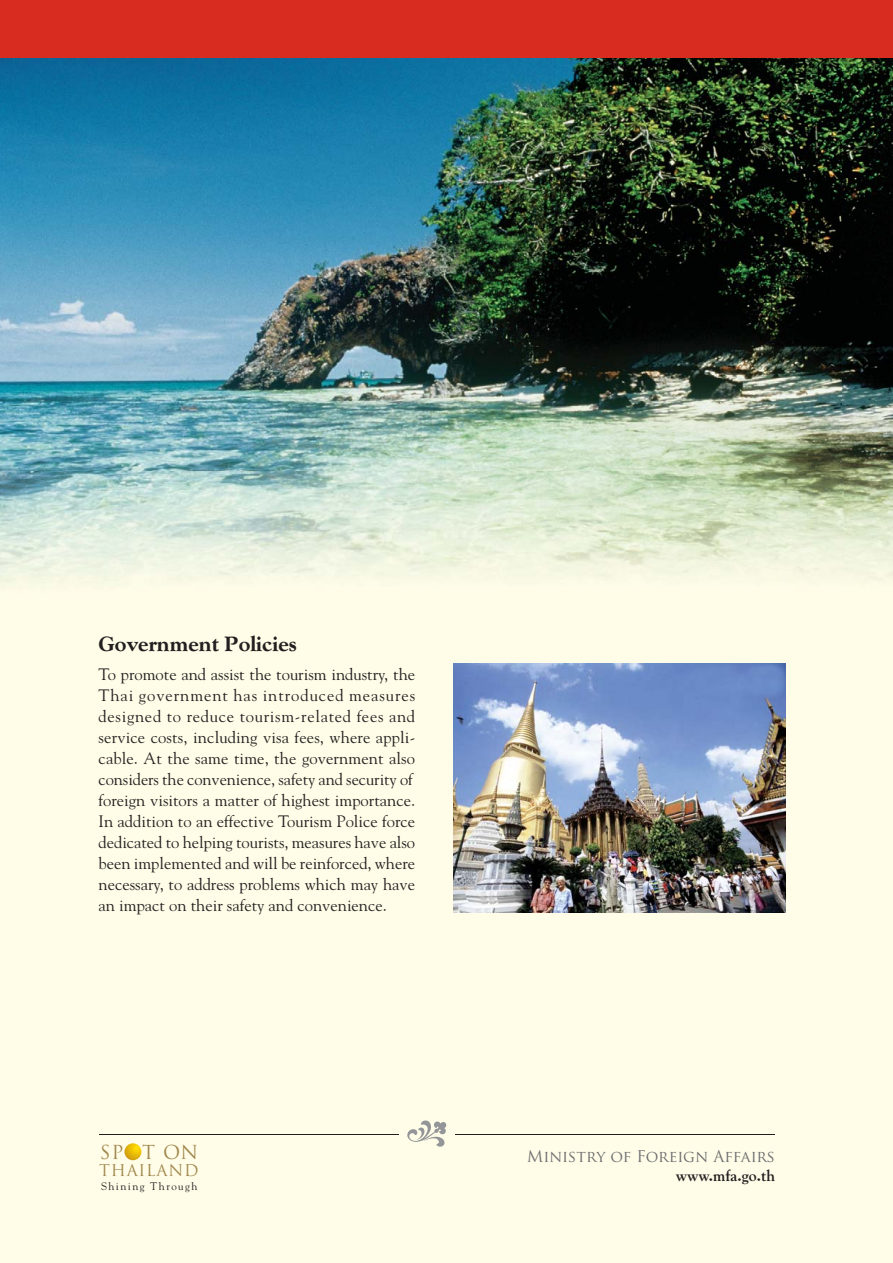
<style>
.page{position:relative;width:893px;height:1263px;background:#fffde8}
.page>*{position:absolute;margin:0;border:0;box-sizing:border-box;transform-origin:0 0}
.t1{font:800 21px "Goudy";color:#231f20}
.t2{font:18.75px "Trajan Pro";letter-spacing:.035em;color:#a0874c}
.t3{font:16.5px/21px "Goudy";color:#231f20}
.t4{font:15.75px "Trajan Pro";color:#6d6e70}
.t5{font:700 15.75px "Goudy";color:#231f20}
.t6{font:15.75px "Trajan Pro";letter-spacing:.05em;color:#a0874c}
.t7{font:10.8px "Goudy";letter-spacing:.135em;color:#231f20}
</style>
<div class="page">
<img style="left:454px;top:663px;width:331px;height:249px">
<img style="left:0;top:58px;width:893px;height:525px">
<div style="left:0;top:0;width:893px;height:58px;background:#d82c20"></div>
<hr style="left:99px;top:1134px;width:299px;height:1px;background:#231f20">
<hr style="left:455px;top:1134px;width:319px;height:1px;background:#231f20">
<svg style="left:407px;top:1120px;width:40px;height:27px"></svg>
<svg style="left:124px;top:1143px;width:17px;height:17px"></svg>
<p class="t1" style="left:99px;top:635px;width:200px">Government Policies</p>
<p class="t3" style="left:99px;top:665px;width:318px">To promote and assist the tourism industry, the Thai government has introduced measures designed to reduce tourism-related fees and service costs, including visa fees, where appli&shy;cable. At the same time, the government also considers the convenience, safety and security of foreign visitors a matter of highest importance.<br>In addition to an effective Tourism Police force dedicated to helping tourists, measures have also been implemented and will be reinforced, where necessary, to address problems which may have an impact on their safety and convenience.</p>
<p class="t2" style="left:100px;top:1142px;width:100px">SPOT ON</p>
<p class="t6" style="left:99px;top:1162px;width:101px">THAILAND</p>
<p class="t7" style="left:101px;top:1182px;width:98px">Shining Through</p>
<p class="t4" style="left:527px;top:1147px;width:250px">Ministry of Foreign Affairs</p>
<p class="t5" style="left:676px;top:1169px;width:101px">www.mfa.go.th</p>
</div>
